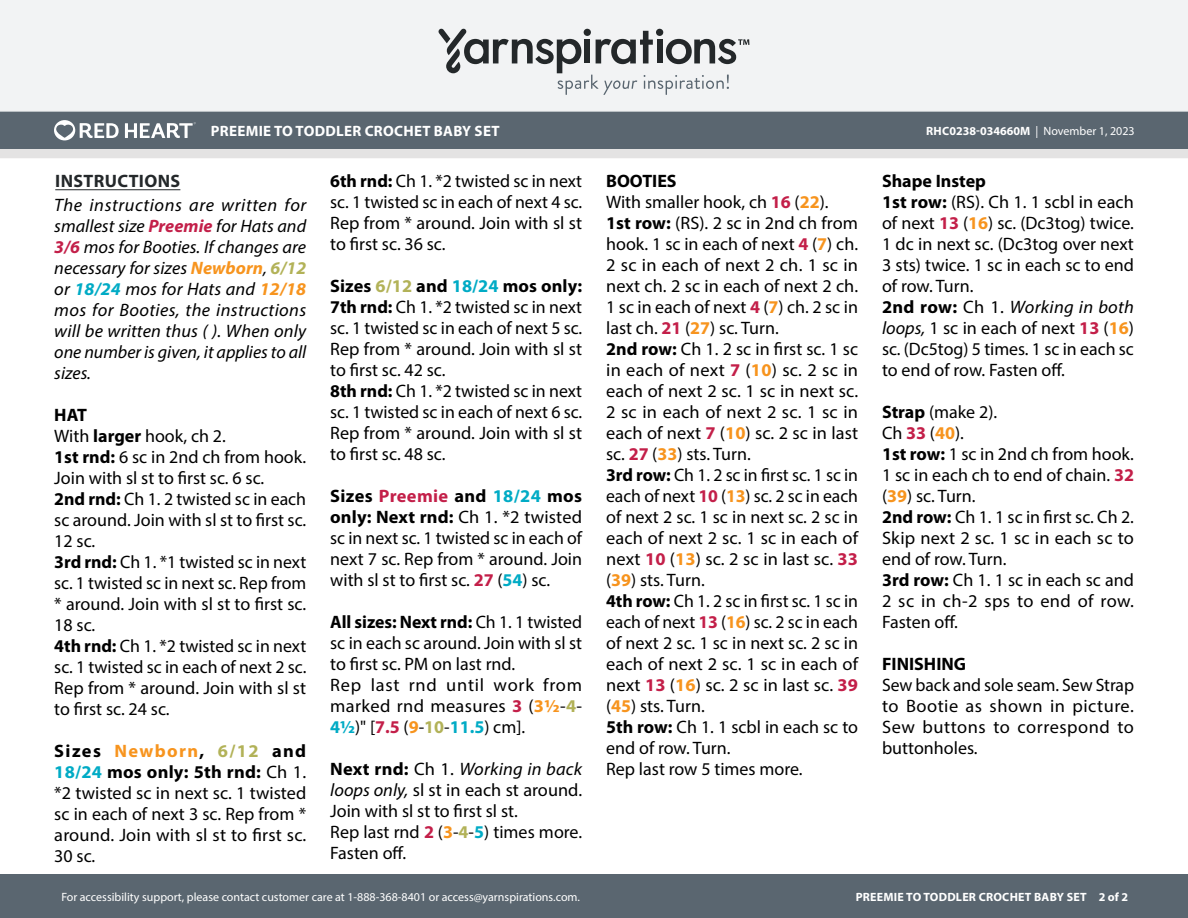
<style>
.page{position:relative;width:1188px;height:918px;background:#fff}
.page>*{position:absolute;margin:0;border:0;box-sizing:border-box;transform-origin:0 0}
.Body_-__Color_coded_2_sizes{font:18px/21px "Myriad Pro";color:#000;text-align:justify}
.Body_-__Color_coded_4_sizes{font:18px/21px "Myriad Pro";color:#000;text-align:justify}
.Body_-__Color_coded_2_sizes-2{font:italic 18px/21px "Myriad Pro";color:#000;text-align:justify}
.Body_-__Color_coded_2_sizes-3{font:700 18px "Myriad Pro";color:#000}
.Body_-_HEADERS_-_Underline{font:700 18px "Myriad Pro";letter-spacing:.02em;color:#24282a}
.t1{font:700 15px "Myriad Pro";letter-spacing:.02em;color:#fff}
.t2{font:12px "Myriad Pro";color:#fff}
.t3{font:700 12px "Myriad Pro";letter-spacing:.02em;color:#fff}
.t4{font:700 12px "Myriad Pro";color:#fff}
.s1{font-weight:400}
.s2{font-weight:700;color:#c31f49}
.s3{font-weight:700;color:#f7941e}
.s4{font-weight:700;color:#b2b258}
.s5{font-weight:700;color:#00abc5}
.s6{font-weight:700}
.s7{font-style:italic}
</style>
<div class="page">
<div style="left:0;top:875px;width:1188px;height:43px;background:#5a6670"></div>
<div style="left:0;top:149px;width:1188px;height:9px;background:#e4e3e3"></div>
<div style="left:0;top:111px;width:1188px;height:38px;background:#5a6670"></div>
<div style="left:0;top:0;width:1188px;height:112px;background:#f2f3f4"></div>
<svg style="left:438px;top:29px;width:311px;height:66px"></svg>
<svg style="left:54px;top:120px;width:65px;height:20px"></svg>
<svg style="left:125px;top:122px;width:71px;height:16px"></svg>
<hr style="left:55px;top:189px;width:125px;height:1px;background:#24282a">
<p class="t1" style="left:211px;top:121px;width:290px">PREEMIE TO TODDLER CROCHET BABY SET</p>
<p class="t4" style="left:926px;top:123px;width:210px">RHC0238-034660M <span class="s1">| November 1, 2023</span></p>
<p class="Body_-_HEADERS_-_Underline" style="left:55px;top:169px;width:126px">INSTRUCTIONS</p>
<p class="Body_-__Color_coded_2_sizes-2" style="left:54px;top:194px;width:254px">The instructions are written for smallest size <span class="s2">Preemie</span> for Hats and <span class="s2">3/6</span> mos for Booties. If changes are necessary for sizes <span class="s3">Newborn</span>, <span class="s4">6/12 </span>or <span class="s5">18/24</span> mos for Hats and <span class="s3">12/18 </span>mos for Booties, the instructions will be written thus ( ). When only one number is given, it applies to all sizes.</p>
<p class="Body_-__Color_coded_2_sizes-3" style="left:54px;top:403px;width:34px">HAT</p>
<p class="Body_-__Color_coded_2_sizes" style="left:54px;top:425px;width:173px">With <span class="s6">larger</span> hook, ch 2.</p>
<p class="Body_-__Color_coded_2_sizes" style="left:54px;top:446px;width:253px"><span class="s6">1st rnd:</span> 6 sc in 2nd ch from hook.<br>Join with sl st to first sc. 6 sc.</p>
<p class="Body_-__Color_coded_2_sizes" style="left:54px;top:488px;width:253px"><span class="s6">2nd rnd:</span> Ch 1. 2 twisted sc in each sc around. Join with sl st to first sc.<br>12 sc.</p>
<p class="Body_-__Color_coded_2_sizes" style="left:54px;top:551px;width:254px"><span class="s6">3rd rnd:</span> Ch 1. *1 twisted sc in next sc. 1 twisted sc in next sc. Rep from * around. Join with sl st to first sc.<br>18 sc.</p>
<p class="Body_-__Color_coded_2_sizes" style="left:54px;top:635px;width:254px"><span class="s6">4th rnd:</span> Ch 1. *2 twisted sc in next sc. 1 twisted sc in each of next 2 sc.<br>Rep from * around. Join with sl st to first sc. 24 sc.</p>
<p class="Body_-__Color_coded_2_sizes" style="left:54px;top:740px;width:254px"><span class="s6">Sizes</span> <span class="s3">Newborn</span><span class="s6">,</span> <span class="s4">6/12</span> <span class="s6">and </span><span class="s5">18/24</span> <span class="s6">mos only: 5th rnd:</span> Ch 1. *2 twisted sc in next sc. 1 twisted sc in each of next 3 sc. Rep from * around. Join with sl st to first sc.<br>30 sc.</p>
<p class="Body_-__Color_coded_2_sizes" style="left:330px;top:170px;width:254px"><span class="s6">6th rnd:</span> Ch 1. *2 twisted sc in next sc. 1 twisted sc in each of next 4 sc.<br>Rep from * around. Join with sl st to first sc. 36 sc.</p>
<p class="Body_-__Color_coded_2_sizes" style="left:330px;top:275px;width:254px"><span class="s6">Sizes</span> <span class="s4">6/12</span> <span class="s6">and</span> <span class="s5">18/24</span> <span class="s6">mos only:<br>7th rnd:</span> Ch 1. *2 twisted sc in next sc. 1 twisted sc in each of next 5 sc.<br>Rep from * around. Join with sl st to first sc. 42 sc.</p>
<p class="Body_-__Color_coded_2_sizes" style="left:330px;top:380px;width:254px"><span class="s6">8th rnd:</span> Ch 1. *2 twisted sc in next sc. 1 twisted sc in each of next 6 sc.<br>Rep from * around. Join with sl st to first sc. 48 sc.</p>
<p class="Body_-__Color_coded_2_sizes" style="left:330px;top:485px;width:253px"><span class="s6">Sizes</span> <span class="s2">Preemie</span> <span class="s6">and</span> <span class="s5">18/24</span> <span class="s6">mos only: Next rnd:</span> Ch 1. *2 twisted sc in next sc. 1 twisted sc in each of next 7 sc. Rep from * around. Join with sl st to first sc. <span class="s2">27</span> (<span class="s5">54</span>) sc.</p>
<p class="Body_-__Color_coded_4_sizes" style="left:330px;top:611px;width:253px"><span class="s6">All sizes: Next rnd:</span> Ch 1. 1 twisted sc in each sc around. Join with sl st to first sc. PM on last rnd.</p>
<p class="Body_-__Color_coded_4_sizes" style="left:330px;top:674px;width:253px">Rep last rnd until work from marked rnd measures <span class="s2">3</span> (<span class="s3">3½</span>-<span class="s4">4</span>- <span class="s5">4½</span>)" [<span class="s2">7.5</span> (<span class="s3">9</span>-<span class="s4">10</span>-<span class="s5">11.5</span>) cm].</p>
<p class="Body_-__Color_coded_4_sizes" style="left:330px;top:758px;width:253px"><span class="s6">Next rnd:</span> Ch 1. <span class="s7">Working in back loops only,</span> sl st in each st around.<br>Join with sl st to first sl st.</p>
<p class="Body_-__Color_coded_4_sizes" style="left:330px;top:821px;width:253px">Rep last rnd <span class="s2">2</span> (<span class="s3">3</span>-<span class="s4">4</span>-<span class="s5">5</span>) times more.<br>Fasten off.</p>
<p class="Body_-__Color_coded_2_sizes-3" style="left:606px;top:169px;width:72px">BOOTIES</p>
<p class="Body_-__Color_coded_2_sizes" style="left:606px;top:191px;width:224px">With smaller hook, ch <span class="s2">16</span> (<span class="s3">22</span>).</p>
<p class="Body_-__Color_coded_2_sizes" style="left:606px;top:212px;width:254px"><span class="s6">1st row:</span> (RS). 2 sc in 2nd ch from hook. 1 sc in each of next <span class="s2">4</span> (<span class="s3">7</span>) ch.<br>2 sc in each of next 2 ch. 1 sc in next ch. 2 sc in each of next 2 ch.<br>1 sc in each of next <span class="s2">4</span> (<span class="s3">7</span>) ch. 2 sc in last ch. <span class="s2">21</span> (<span class="s3">27</span>) sc. Turn.</p>
<p class="Body_-__Color_coded_2_sizes" style="left:606px;top:338px;width:254px"><span class="s6">2nd row:</span> Ch 1. 2 sc in first sc. 1 sc in each of next <span class="s2">7</span> (<span class="s3">10</span>) sc. 2 sc in each of next 2 sc. 1 sc in next sc.<br>2 sc in each of next 2 sc. 1 sc in each of next <span class="s2">7</span> (<span class="s3">10</span>) sc. 2 sc in last sc. <span class="s2">27</span> (<span class="s3">33</span>) sts. Turn.</p>
<p class="Body_-__Color_coded_2_sizes" style="left:606px;top:464px;width:254px"><span class="s6">3rd row:</span> Ch 1. 2 sc in first sc. 1 sc in each of next <span class="s2">10</span> (<span class="s3">13</span>) sc. 2 sc in each of next 2 sc. 1 sc in next sc. 2 sc in each of next 2 sc. 1 sc in each of next <span class="s2">10</span> (<span class="s3">13</span>) sc. 2 sc in last sc. <span class="s2">33 </span>(<span class="s3">39</span>) sts. Turn.</p>
<p class="Body_-__Color_coded_2_sizes" style="left:606px;top:590px;width:254px"><span class="s6">4th row:</span> Ch 1. 2 sc in first sc. 1 sc in each of next <span class="s2">13</span> (<span class="s3">16</span>) sc. 2 sc in each of next 2 sc. 1 sc in next sc. 2 sc in each of next 2 sc. 1 sc in each of next <span class="s2">13</span> (<span class="s3">16</span>) sc. 2 sc in last sc. <span class="s2">39 </span>(<span class="s3">45</span>) sts. Turn.</p>
<p class="Body_-__Color_coded_2_sizes" style="left:606px;top:716px;width:253px"><span class="s6">5th row:</span> Ch 1. 1 scbl in each sc to end of row. Turn.</p>
<p class="Body_-__Color_coded_2_sizes" style="left:606px;top:758px;width:198px">Rep last row 5 times more.</p>
<p class="Body_-__Color_coded_2_sizes-3" style="left:882px;top:169px;width:105px">Shape Instep</p>
<p class="Body_-__Color_coded_2_sizes" style="left:882px;top:191px;width:254px"><span class="s6">1st row:</span> (RS). Ch 1. 1 scbl in each of next <span class="s2">13</span> (<span class="s3">16</span>) sc. (Dc3tog) twice.<br>1 dc in next sc. (Dc3tog over next 3 sts) twice. 1 sc in each sc to end of row. Turn.</p>
<p class="Body_-__Color_coded_2_sizes" style="left:882px;top:296px;width:253px"><span class="s6">2nd row:</span> Ch 1. <span class="s7">Working in both loops,</span> 1 sc in each of next <span class="s2">13</span> (<span class="s3">16</span>) sc. (Dc5tog) 5 times. 1 sc in each sc to end of row. Fasten off.</p>
<p class="Body_-__Color_coded_2_sizes" style="left:882px;top:401px;width:117px"><span class="s6">Strap</span> (make 2).</p>
<p class="Body_-__Color_coded_2_sizes" style="left:882px;top:422px;width:83px">Ch <span class="s2">33</span> (<span class="s3">40</span>).</p>
<p class="Body_-__Color_coded_2_sizes" style="left:882px;top:443px;width:253px"><span class="s6">1st row:</span> 1 sc in 2nd ch from hook.<br>1 sc in each ch to end of chain. <span class="s2">32 </span>(<span class="s3">39</span>) sc. Turn.</p>
<p class="Body_-__Color_coded_2_sizes" style="left:882px;top:506px;width:253px"><span class="s6">2nd row:</span> Ch 1. 1 sc in first sc. Ch 2.<br>Skip next 2 sc. 1 sc in each sc to end of row. Turn.</p>
<p class="Body_-__Color_coded_2_sizes" style="left:882px;top:569px;width:253px"><span class="s6">3rd row:</span> Ch 1. 1 sc in each sc and 2 sc in ch-2 sps to end of row.<br>Fasten off.</p>
<p class="Body_-__Color_coded_2_sizes-3" style="left:882px;top:652px;width:86px">FINISHING</p>
<p class="Body_-__Color_coded_2_sizes" style="left:882px;top:674px;width:254px">Sew back and sole seam. Sew Strap to Bootie as shown in picture.<br>Sew buttons to correspond to buttonholes.</p>
<p class="t2" style="left:61px;top:889px;width:520px">For accessibility support, please contact customer care at 1-888-368-8401 or access@yarnspirations.com.</p>
<p class="t3" style="left:856px;top:889px;width:274px">PREEMIE TO TODDLER CROCHET BABY SET 2 of 2</p>
</div>
